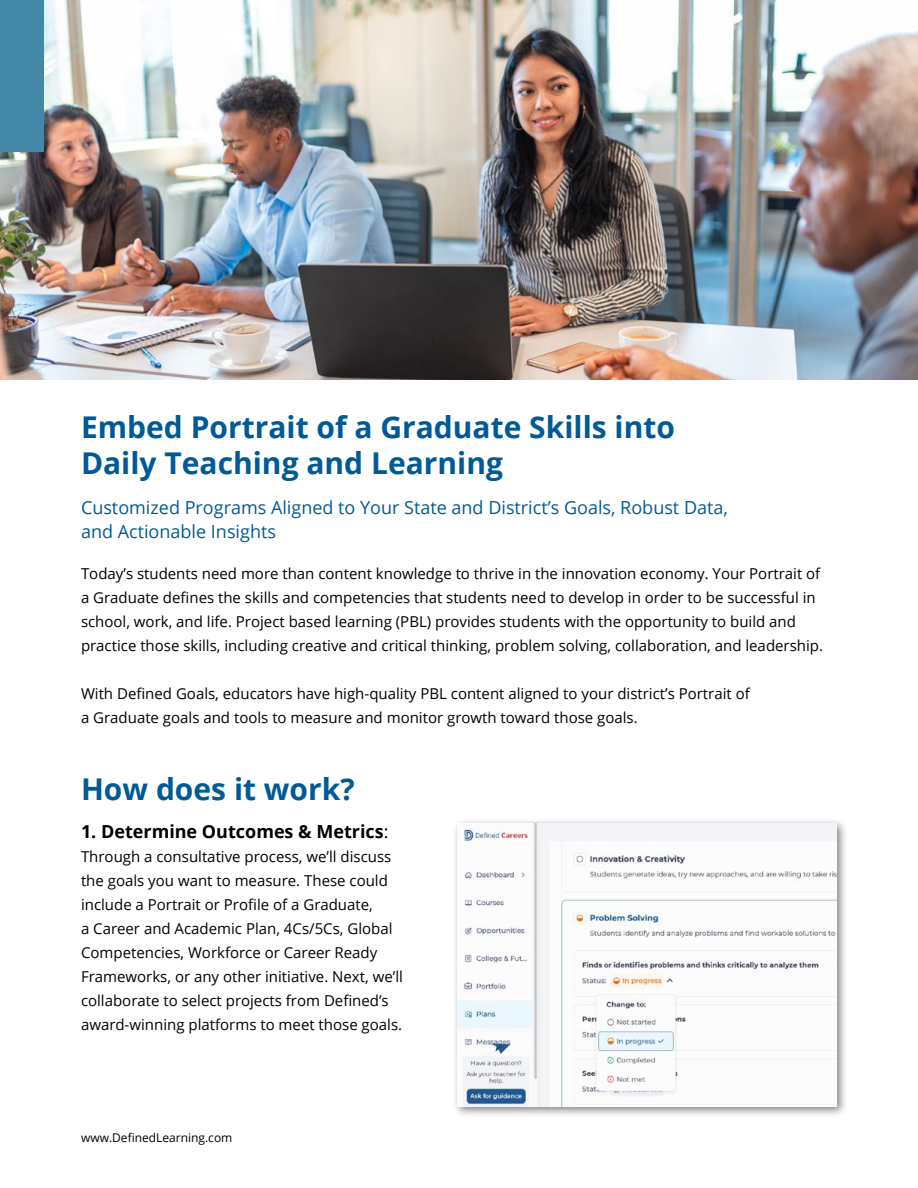
<style>
.page{position:relative;width:918px;height:1188px;background:#fff}
.page>*{position:absolute;margin:0;border:0;box-sizing:border-box;transform-origin:0 0}
.t1{font:700 30px/36px "Open Sans";color:#005a95}
.t2{font:18px/24px "Open Sans";color:#005a95}
.t3{font:700 18px "Open Sans";color:#000}
.t4{font:15px/24px "Open Sans";color:#000}
.t5{font:12px "Open Sans";color:#000}
.s1{font-weight:400}
</style>
<div class="page">
<img style="left:0;top:0;width:918px;height:379px">
<div style="left:451px;top:817px;width:396px;height:300px;background:#000;opacity:.5"></div>
<img style="left:458px;top:824px;width:379px;height:283px">
<div style="left:0;top:0;width:43px;height:151px;background:#4488a7"></div>
<h1 class="t1" style="left:81px;top:409px;width:596px">Embed Portrait of a Graduate Skills into<br>Daily Teaching and Learning</h1>
<p class="t2" style="left:81px;top:495px;width:648px">Customized Programs Aligned to Your State and District’s Goals, Robust Data, and Actionable Insights</p>
<p class="t4" style="left:81px;top:561px;width:744px">Today’s students need more than content knowledge to thrive in the innovation economy. Your Portrait of a Graduate defines the skills and competencies that students need to develop in order to be successful in school, work, and life. Project based learning (PBL) provides students with the opportunity to build and practice those skills, including creative and critical thinking, problem solving, collaboration, and leadership.</p>
<p class="t4" style="left:81px;top:681px;width:670px">With Defined Goals, educators have high-quality PBL content aligned to your district’s Portrait of a Graduate goals and tools to measure and monitor growth toward those goals.</p>
<h1 class="t1" style="left:81px;top:771px;width:275px">How does it work?</h1>
<p class="t3" style="left:81px;top:818px;width:309px">1. Determine Outcomes &amp; Metrics<span class="s1">:</span></p>
<p class="t4" style="left:81px;top:844px;width:323px">Through a consultative process, we’ll discuss the goals you want to measure. These could include a Portrait or Profile of a Graduate,<br>a Career and Academic Plan, 4Cs/5Cs, Global Competencies, Workforce or Career Ready Frameworks, or any other initiative. Next, we’ll collaborate to select projects from Defined’s award-winning platforms to meet those goals.</p>
<p class="t5" style="left:81px;top:1129px;width:153px">www.DefinedLearning.com</p>
</div>
